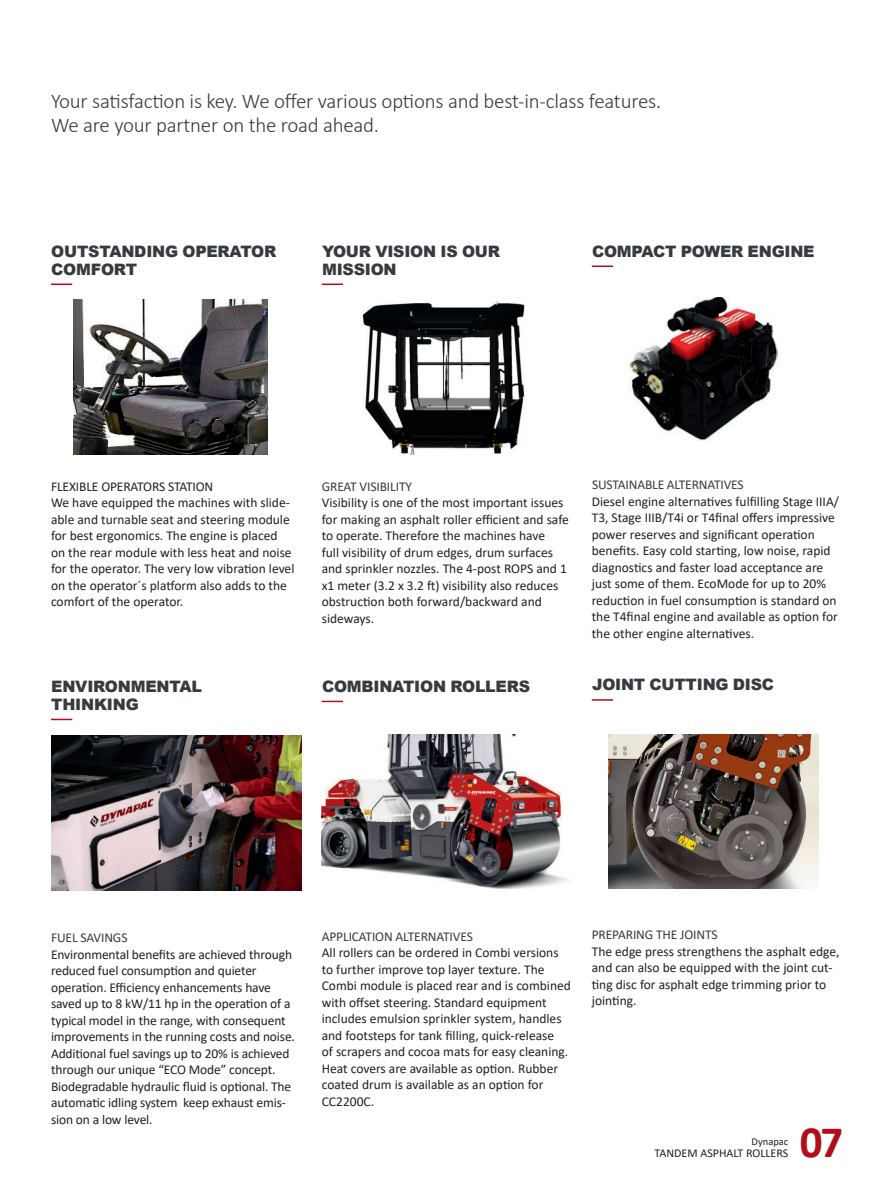
<style>
.page{position:relative;width:893px;height:1191px;background:#fff}
.page>*{position:absolute;margin:0;border:0;box-sizing:border-box;transform-origin:0 0}
.t1{font:700 45px "Calibri";color:#b20e19}
.t2{font:300 21px/24px "Calibri";letter-spacing:-.01em;color:#353b40}
.t3{font:900 15.75px/18px "Arial";letter-spacing:-.015em;color:#353b40}
.t4{font:13.5px/16.5px "Calibri";color:#231f20}
.t5{font:13.5px "Calibri";letter-spacing:-.01em;color:#353b40}
.t6{font:12px "Calibri";color:#231f20}
.t7{font:10.5px "Calibri";color:#231f20}
</style>
<div class="page">
<hr style="left:51px;top:283px;width:21px;height:2px;background:#b20e19">
<hr style="left:51px;top:718px;width:21px;height:2px;background:#b20e19">
<hr style="left:322px;top:283px;width:21px;height:2px;background:#b20e19">
<hr style="left:322px;top:700px;width:21px;height:2px;background:#b20e19">
<hr style="left:592px;top:265px;width:21px;height:2px;background:#b20e19">
<svg style="left:592px;top:699px;width:21px;height:1px"></svg>
<img style="left:74px;top:299px;width:193px;height:155px">
<img style="left:608px;top:734px;width:210px;height:154px">
<img style="left:629px;top:298px;width:149px;height:143px">
<img style="left:362px;top:302px;width:162px;height:152px">
<img style="left:322px;top:734px;width:246px;height:154px">
<img style="left:52px;top:735px;width:249px;height:155px">
<h2 class="t2" style="left:51px;top:89px;width:612px">Your satisfaction is key. We offer various options and best-in-class features.<br>We are your partner on the road ahead.</h2>
<p class="t3" style="left:51px;top:243px;width:226px">OUTSTANDING OPERATOR<br>COMFORT</p>
<p class="t3" style="left:322px;top:243px;width:180px">YOUR VISION IS OUR<br>MISSION</p>
<p class="t3" style="left:592px;top:243px;width:224px">COMPACT POWER ENGINE</p>
<p class="t4" style="left:51px;top:477px;width:245px">FLEXIBLE OPERATORS STATION<br>We have equipped the machines with slide&shy;able and turnable seat and steering module for best ergonomics. The engine is placed on the rear module with less heat and noise for the operator. The very low vibration level on the operator´s platform also adds to the comfort of the operator.</p>
<p class="t3" style="left:51px;top:678px;width:152px">ENVIRONMENTAL<br>THINKING</p>
<p class="t5" style="left:322px;top:481px;width:92px">GREAT VISIBILITY</p>
<p class="t4" style="left:322px;top:494px;width:249px">Visibility is one of the most important issues for making an asphalt roller efficient and safe to operate. Therefore the machines have<br>full visibility of drum edges, drum surfaces and sprinkler nozzles. The 4-post ROPS and 1 x1 meter (3.2 x 3.2 ft) visibility also reduces obstruction both forward/backward and sideways.</p>
<p class="t3" style="left:322px;top:678px;width:210px">COMBINATION ROLLERS</p>
<p class="t5" style="left:592px;top:479px;width:153px">SUSTAINABLE ALTERNATIVES</p>
<p class="t4" style="left:592px;top:492px;width:249px">Diesel engine alternatives fulfilling Stage IIIA/ T3, Stage IIIB/T4i or T4final offers impressive power reserves and significant operation benefits. Easy cold starting, low noise, rapid diagnostics and faster load acceptance are just some of them. EcoMode for up to 20% reduction in fuel consumption is standard on the T4final engine and available as option for the other engine alternatives.</p>
<p class="t3" style="left:592px;top:676px;width:184px">JOINT CUTTING DISC</p>
<p class="t5" style="left:51px;top:928px;width:78px">FUEL SAVINGS</p>
<p class="t4" style="left:51px;top:945px;width:245px">Environmental benefits are achieved through reduced fuel consumption and quieter operation. Efficiency enhancements have saved up to 8 kW/11 hp in the operation of a typical model in the range, with consequent improvements in the running costs and noise.<br>Additional fuel savings up to 20% is achieved through our unique “ECO Mode” concept.<br>Biodegradable hydraulic fluid is optional. The automatic idling system keep exhaust emis&shy;sion on a low level.</p>
<p class="t5" style="left:322px;top:927px;width:153px">APPLICATION ALTERNATIVES</p>
<p class="t4" style="left:322px;top:944px;width:251px">All rollers can be ordered in Combi versions to further improve top layer texture. The Combi module is placed rear and is combined with offset steering. Standard equipment includes emulsion sprinkler system, handles and footsteps for tank filling, quick-release<br>of scrapers and cocoa mats for easy cleaning.<br>Heat covers are available as option. Rubber coated drum is available as an option for CC2200C.</p>
<p class="t5" style="left:592px;top:929px;width:127px">PREPARING THE JOINTS</p>
<p class="t4" style="left:592px;top:942px;width:249px">The edge press strengthens the asphalt edge, and can also be equipped with the joint cut&shy;ting disc for asphalt edge trimming prior to jointing.</p>
<p class="t7" style="left:752px;top:1137px;width:38px">Dynapac</p>
<p class="t6" style="left:655px;top:1148px;width:135px">TANDEM ASPHALT ROLLERS</p>
<h1 class="t1" style="left:800px;top:1128px;width:45px">07</h1>
</div>
